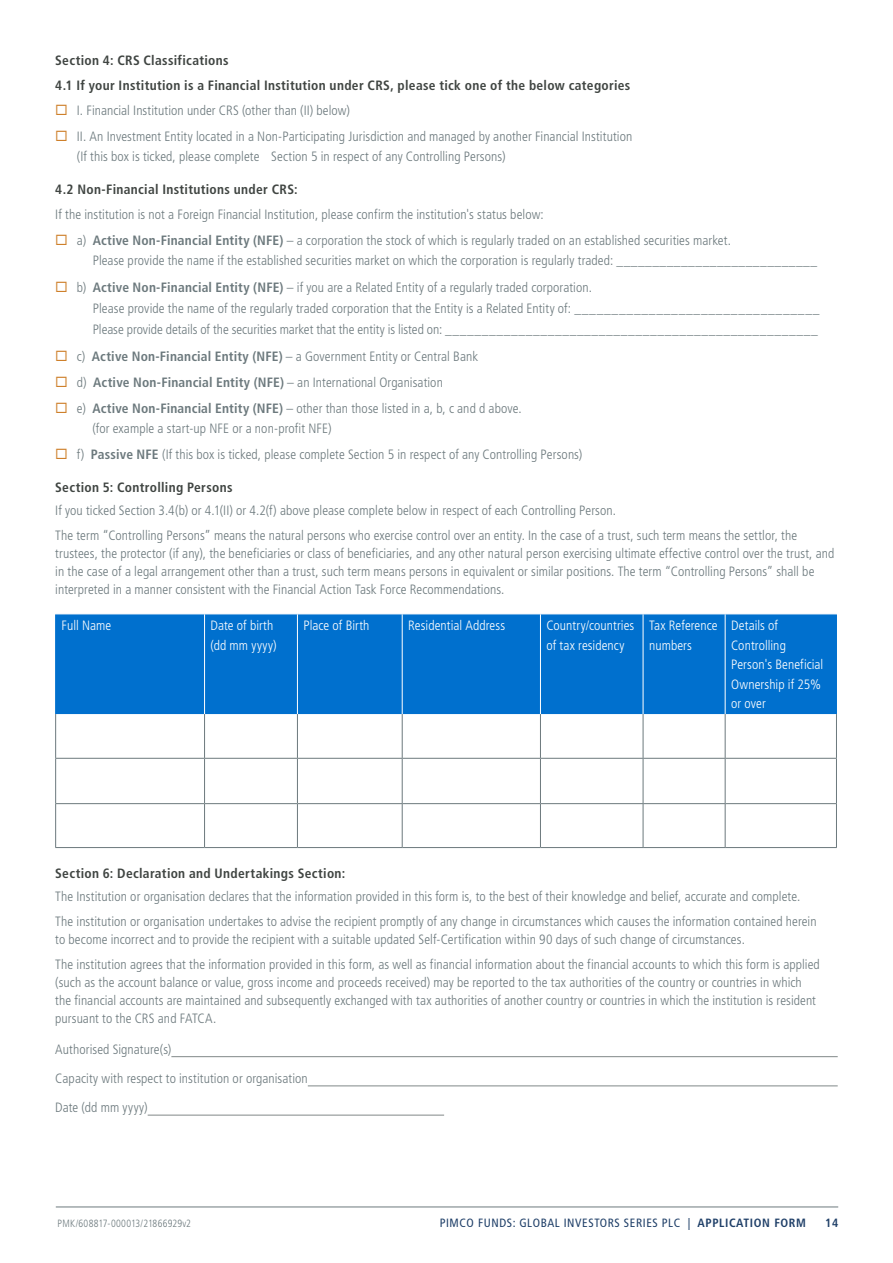
<style>
.page{position:relative;width:893px;height:1263px;background:#fff}
.page>*{position:absolute;margin:0;border:0;box-sizing:border-box;transform-origin:0 0}
.t1{font:300 condensed 13.5px/18px "Frutiger LT Std";letter-spacing:.005em;color:#6c797d}
.t2{font:700 condensed 13.5px/24.9px "Frutiger LT Std";letter-spacing:.025em;color:#404542}
.t3{font:300 condensed 13.5px/19.5px "Frutiger LT Std";letter-spacing:.005em;color:#fff}
.t4{font:condensed 12px "Frutiger LT Std";letter-spacing:.05em;color:#1f3f68}
.t5{font:700 condensed 12px "Frutiger LT Std";color:#1f3f68}
.t6{font:300 condensed 10.5px "Frutiger LT Std";letter-spacing:.02em;color:#6c797d;scale:.95 1}
.s1{color:#ce802b}
.s2{font-weight:700}
</style>
<div class="page">
<hr style="left:56px;top:1207px;width:782px;height:1px;background:#6c797d">
<hr style="left:171px;top:1056px;width:667px;height:1px;background:#818888">
<hr style="left:308px;top:1086px;width:530px;height:1px;background:#818888">
<hr style="left:148px;top:1115px;width:296px;height:1px;background:#818888">
<div style="left:56px;top:614px;width:780px;height:100px;background:#0070ce"></div>
<hr style="left:55px;top:614px;width:1px;height:100px;background:#0070ce">
<hr style="left:204px;top:614px;width:1px;height:100px;background:#fff">
<hr style="left:297px;top:614px;width:1px;height:100px;background:#fff">
<hr style="left:402px;top:614px;width:1px;height:100px;background:#fff">
<hr style="left:540px;top:614px;width:1px;height:100px;background:#fff">
<hr style="left:643px;top:614px;width:1px;height:100px;background:#fff">
<hr style="left:836px;top:614px;width:1px;height:100px;background:#0070ce">
<hr style="left:725px;top:614px;width:1px;height:100px;background:#fff">
<hr style="left:55px;top:714px;width:1px;height:44px;background:#6c797d">
<hr style="left:204px;top:714px;width:1px;height:44px;background:#6c797d">
<hr style="left:297px;top:714px;width:1px;height:44px;background:#6c797d">
<hr style="left:402px;top:714px;width:1px;height:44px;background:#6c797d">
<hr style="left:540px;top:714px;width:1px;height:44px;background:#6c797d">
<hr style="left:643px;top:714px;width:1px;height:44px;background:#6c797d">
<hr style="left:725px;top:714px;width:1px;height:44px;background:#6c797d">
<hr style="left:836px;top:714px;width:1px;height:44px;background:#6c797d">
<hr style="left:55px;top:758px;width:150px;height:1px;background:#6c797d">
<hr style="left:55px;top:759px;width:1px;height:44px;background:#6c797d">
<hr style="left:205px;top:758px;width:92px;height:1px;background:#6c797d">
<hr style="left:204px;top:759px;width:1px;height:44px;background:#6c797d">
<hr style="left:297px;top:758px;width:105px;height:1px;background:#6c797d">
<hr style="left:297px;top:759px;width:1px;height:44px;background:#6c797d">
<hr style="left:402px;top:758px;width:138px;height:1px;background:#6c797d">
<hr style="left:402px;top:759px;width:1px;height:44px;background:#6c797d">
<hr style="left:540px;top:758px;width:103px;height:1px;background:#6c797d">
<hr style="left:540px;top:759px;width:1px;height:44px;background:#6c797d">
<hr style="left:643px;top:758px;width:82px;height:1px;background:#6c797d">
<hr style="left:643px;top:759px;width:1px;height:44px;background:#6c797d">
<hr style="left:725px;top:758px;width:112px;height:1px;background:#6c797d">
<hr style="left:725px;top:759px;width:1px;height:44px;background:#6c797d">
<hr style="left:836px;top:759px;width:1px;height:44px;background:#6c797d">
<hr style="left:55px;top:803px;width:150px;height:1px;background:#6c797d">
<hr style="left:55px;top:804px;width:1px;height:43px;background:#6c797d">
<hr style="left:205px;top:803px;width:92px;height:1px;background:#6c797d">
<hr style="left:204px;top:804px;width:1px;height:43px;background:#6c797d">
<hr style="left:297px;top:803px;width:105px;height:1px;background:#6c797d">
<hr style="left:297px;top:804px;width:1px;height:43px;background:#6c797d">
<hr style="left:402px;top:803px;width:138px;height:1px;background:#6c797d">
<hr style="left:402px;top:804px;width:1px;height:43px;background:#6c797d">
<hr style="left:540px;top:803px;width:103px;height:1px;background:#6c797d">
<hr style="left:540px;top:804px;width:1px;height:43px;background:#6c797d">
<hr style="left:643px;top:803px;width:82px;height:1px;background:#6c797d">
<hr style="left:643px;top:804px;width:1px;height:43px;background:#6c797d">
<hr style="left:725px;top:803px;width:112px;height:1px;background:#6c797d">
<hr style="left:725px;top:804px;width:1px;height:43px;background:#6c797d">
<hr style="left:836px;top:804px;width:1px;height:43px;background:#6c797d">
<hr style="left:55px;top:847px;width:150px;height:1px;background:#6c797d">
<hr style="left:205px;top:847px;width:92px;height:1px;background:#6c797d">
<hr style="left:297px;top:847px;width:105px;height:1px;background:#6c797d">
<hr style="left:402px;top:847px;width:138px;height:1px;background:#6c797d">
<hr style="left:540px;top:847px;width:103px;height:1px;background:#6c797d">
<hr style="left:643px;top:847px;width:82px;height:1px;background:#6c797d">
<hr style="left:725px;top:847px;width:112px;height:1px;background:#6c797d">
<p class="t2" style="left:55px;top:48px;width:577px">Section 4: CRS Classifications<br>4.1 If your Institution is a Financial Institution under CRS, please tick one of the below categories</p>
<p class="t1" style="left:55px;top:102px;width:296px"><span class="s1">◻</span> I. Financial Institution under CRS (other than (II) below)</p>
<p class="t1" style="left:77px;top:127px;width:557px;line-height:19.5px;text-indent:-22px"><span class="s1">◻</span> II. An Investment Entity located in a Non-Participating Jurisdiction and managed by another Financial Institution (If this box is ticked, please complete Section 5 in respect of any Controlling Persons)</p>
<p class="t2" style="left:55px;top:177px;width:244px">4.2 Non-Financial Institutions under CRS:</p>
<p class="t1" style="left:55px;top:205px;width:490px">If the institution is not a Foreign Financial Institution, please confirm the institution's status below:</p>
<p class="t1" style="left:93px;top:231px;width:726px;line-height:19.5px;text-indent:-37px"><span class="s1">◻</span> a) <span class="s2">Active Non-Financial Entity (NFE)</span> – a corporation the stock of which is regularly traded on an established securities market.<br>Please provide the name if the established securities market on which the corporation is regularly traded: ____________________________</p>
<p class="t1" style="left:93px;top:277px;width:728px;line-height:21px;text-indent:-38px"><span class="s1">◻</span> b) <span class="s2">Active Non-Financial Entity (NFE)</span> – if you are a Related Entity of a regularly traded corporation.<br>Please provide the name of the regularly traded corporation that the Entity is a Related Entity of: _________________________________<br>Please provide details of the securities market that the entity is listed on: ___________________________________________________</p>
<p class="t1" style="left:55px;top:347px;width:424px"><span class="s1">◻</span> c) <span class="s2">Active Non-Financial Entity (NFE)</span> – a Government Entity or Central Bank</p>
<p class="t1" style="left:55px;top:373px;width:389px"><span class="s1">◻</span> d) <span class="s2">Active Non-Financial Entity (NFE)</span> – an International Organisation</p>
<p class="t1" style="left:92px;top:399px;width:431px;line-height:19.5px;text-indent:-37px"><span class="s1">◻</span> e) <span class="s2">Active Non-Financial Entity (NFE)</span> – other than those listed in a, b, c and d above. (for example a start-up NFE or a non-profit NFE)</p>
<p class="t1" style="left:55px;top:445px;width:528px"><span class="s1">◻</span> f) <span class="s2">Passive NFE</span> (If this box is ticked, please complete Section 5 in respect of any Controlling Persons)</p>
<p class="t2" style="left:55px;top:475px;width:179px">Section 5: Controlling Persons</p>
<p class="t1" style="left:55px;top:498px;width:743px;line-height:24.8px">If you ticked Section 3.4(b) or 4.1(II) or 4.2(f) above please complete below in respect of each Controlling Person.<br>The term “Controlling Persons” means the natural persons who exercise control over an entity. In the case of a trust, such term means the settlor, the</p>
<p class="t1" style="left:55px;top:544px;width:781px">trustees, the protector (if any), the beneficiaries or class of beneficiaries, and any other natural person exercising ultimate effective control over the trust, and in the case of a legal arrangement other than a trust, such term means persons in equivalent or similar positions. The term “Controlling Persons” shall be interpreted in a manner consistent with the Financial Action Task Force Recommendations.</p>
<p class="t3" style="left:62px;top:616px;width:51px">Full Name</p>
<p class="t3" style="left:211px;top:616px;width:68px">Date of birth (dd mm yyyy)</p>
<p class="t3" style="left:303px;top:616px;width:68px">Place of Birth</p>
<p class="t3" style="left:408px;top:616px;width:98px">Residential Address</p>
<p class="t3" style="left:546px;top:616px;width:89px">Country/countries of tax residency</p>
<p class="t3" style="left:649px;top:616px;width:70px">Tax Reference numbers</p>
<p class="t3" style="left:731px;top:616px;width:94px">Details of<br>Controlling<br>Person's Beneficial<br>Ownership if 25% or over</p>
<p class="t2" style="left:55px;top:860px;width:292px">Section 6: Declaration and Undertakings Section:</p>
<p class="t1" style="left:55px;top:884px;width:763px;line-height:24.8px">The Institution or organisation declares that the information provided in this form is, to the best of their knowledge and belief, accurate and complete.<br>The institution or organisation undertakes to advise the recipient promptly of any change in circumstances which causes the information contained herein</p>
<p class="t1" style="left:55px;top:927px;width:766px;line-height:24.8px">to become incorrect and to provide the recipient with a suitable updated Self-Certification within 90 days of such change of circumstances.<br>The institution agrees that the information provided in this form, as well as financial information about the financial accounts to which this form is applied</p>
<p class="t1" style="left:55px;top:973px;width:762px">(such as the account balance or value, gross income and proceeds received) may be reported to the tax authorities of the country or countries in which the financial accounts are maintained and subsequently exchanged with tax authorities of another country or countries in which the institution is resident pursuant to the CRS and FATCA.</p>
<p class="t1" style="left:55px;top:1034px;width:254px;line-height:29.2px">Authorised Signature(s)<br>Capacity with respect to institution or organisation<br>Date (dd mm yyyy)</p>
<p class="t6" style="left:58px;top:1217px;width:142px">PMK/608817-000013/21866929v2</p>
<p class="t4" style="left:440px;top:1216px;width:368px">PIMCO FUNDS: GLOBAL INVESTORS SERIES PLC | <span class="s2">APPLICATION FORM</span></p>
<p class="t5" style="left:825px;top:1216px;width:15px">14</p>
</div>
